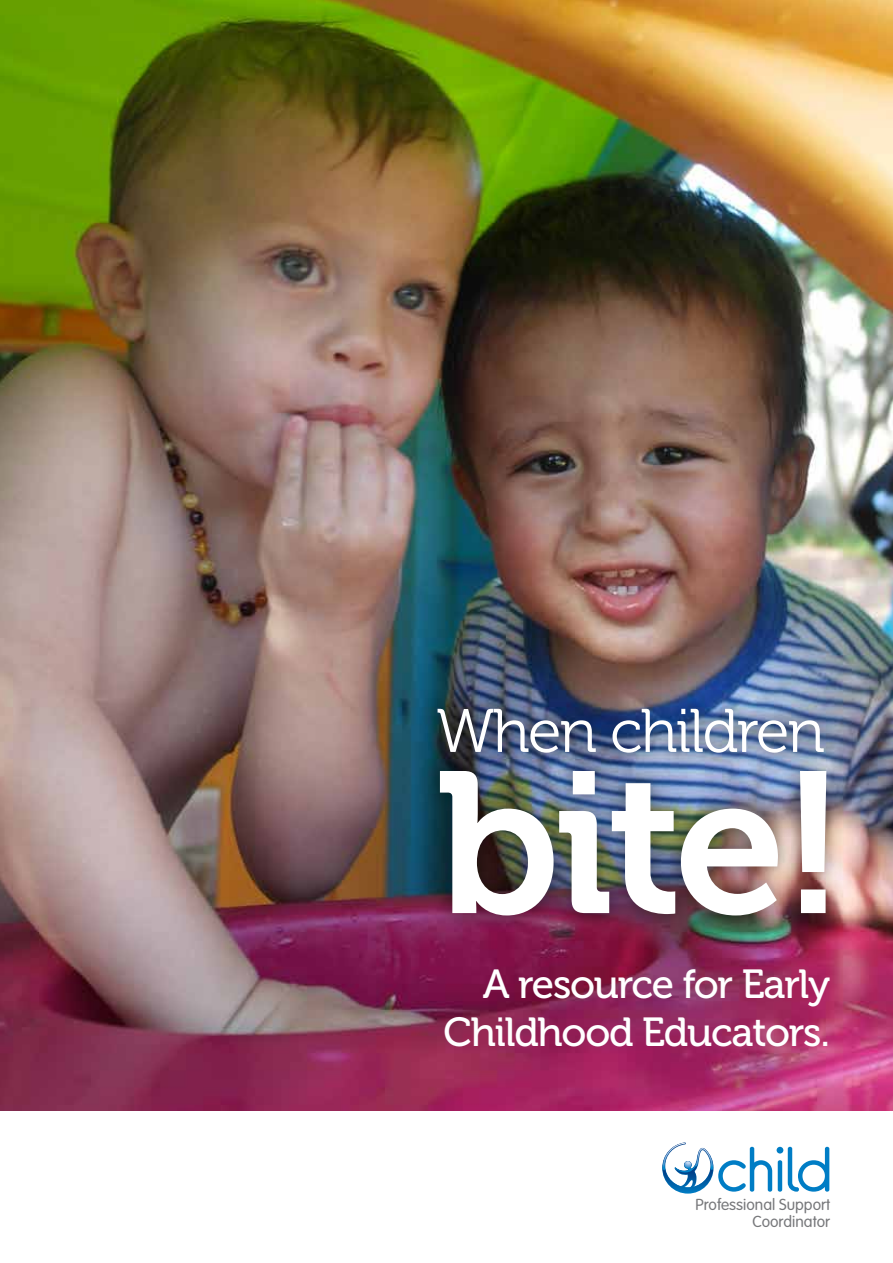
<style>
.page{position:relative;width:893px;height:1263px;background:#fff}
.page>*{position:absolute;margin:0;border:0;box-sizing:border-box;transform-origin:0 0}
.t1{font:200.1px "Museo 700";color:#fff}
.t2{font:61.35px "Museo 300";letter-spacing:-.03em;color:#fff}
.t3{font:40.5px/48.6px "Museo 500";letter-spacing:-.03em;color:#fff;text-align:right}
.t4{font:300 15.75px/17.1px "VAG Rounded";color:#77787b;text-align:right}
</style>
<div class="page">
<img style="left:0;top:0;width:893px;height:1111px">
<div style="left:419px;top:689px;width:427px;height:246px;background:#000;opacity:.4"></div>
<svg style="left:662px;top:1142px;width:167px;height:51px"></svg>
<h2 class="t2" style="left:436px;top:698px;width:390px">When children</h2>
<h1 class="t1" style="left:436px;top:732px;width:411px">bite!</h1>
<p class="t3" style="left:444px;top:960px;width:388px">A resource for Early<br>Childhood Educators.</p>
<p class="t4" style="left:695px;top:1196px;width:136px">Professional Support<br>Coordinator</p>
</div>
